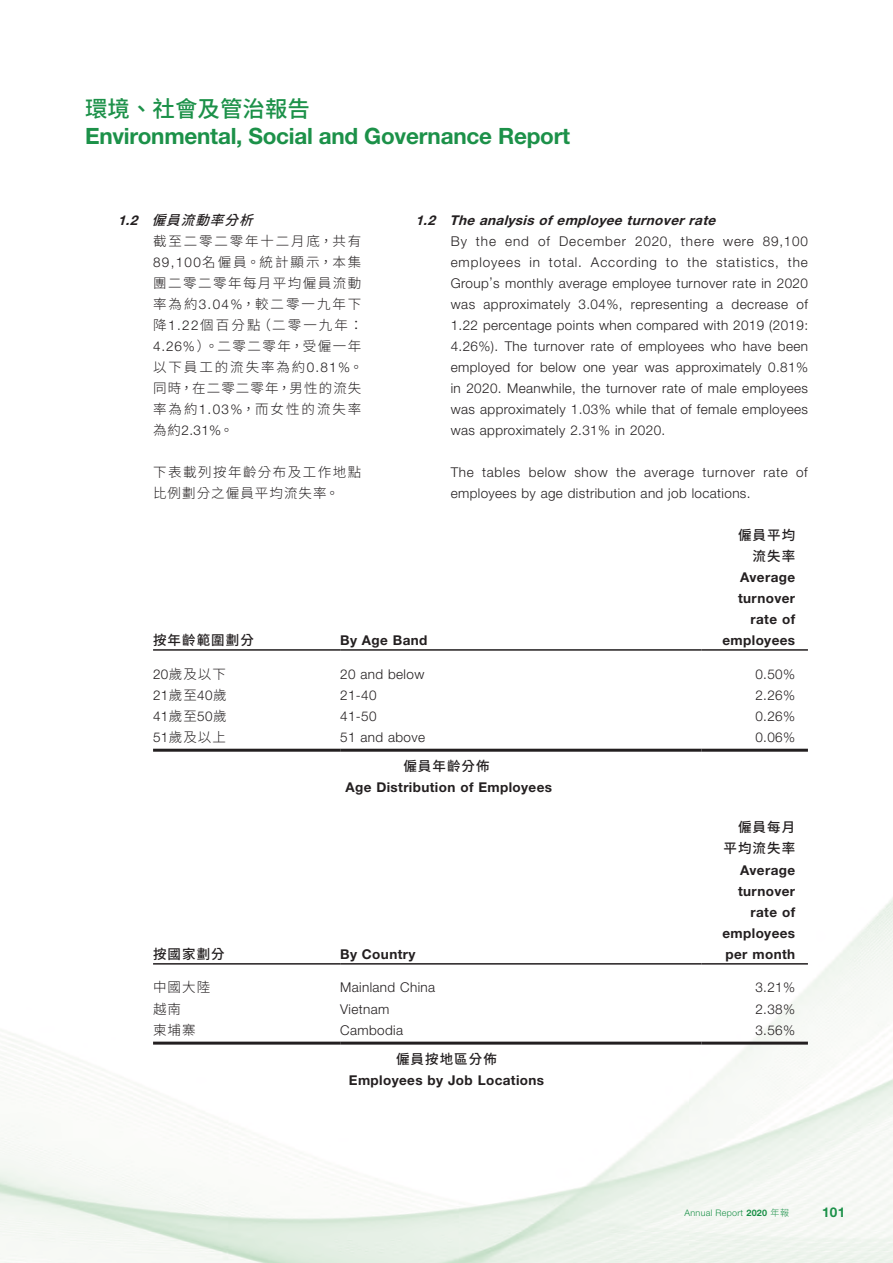
<style>
.page{position:relative;width:893px;height:1263px;background:#fff}
.page>*{position:absolute;margin:0;border:0;box-sizing:border-box;transform-origin:0 0}
.t1{font:700 22.5px "Helvetica Neue LT Std";letter-spacing:-.01em;color:#1c9149}
.t2{font:500 22.5px "Source Han Sans TC";color:#1c9149}
.Body_Text{font:300 13.5px/21px "Helvetica Neue LT Std";letter-spacing:.03em;color:#231f20;text-align:justify}
.C_Body_Text{font:300 13.5px/21px "Source Han Sans TC";letter-spacing:.135em;color:#231f20}
.C_Body_Text-2{font:700 13.5px "Helvetica Neue LT Std";letter-spacing:.03em;color:#231f20}
.C_Body_Text-3{font:300 13.5px "Helvetica Neue LT Std";letter-spacing:.03em;color:#231f20}
.C_Body_Text-4{font:300 13.5px/21px "Source Han Sans TC";letter-spacing:.11em;color:#231f20}
.C_Body_Text-5{font:500 13.5px "Source Han Sans TC";letter-spacing:.08em;color:#231f20}
.Heading_3{font:italic 700 13.5px "Helvetica Neue LT Std";color:#231f20}
.Heading_3-2{font:italic 500 13.5px "Source Han Sans TC";color:#231f20}
.t3{font:700 13.5px "Helvetica Neue LT Std";color:#1c9149}
.t4{font:300 9px "Helvetica Neue LT Std";letter-spacing:.03em;color:#1c9149}
.s1{font-family:"Helvetica Neue LT Std";font-weight:700}
.s2{font-family:"Helvetica Neue LT Std"}
.s3{font-family:"Source Han Sans TC"}
.s4{font-weight:700}
</style>
<div class="page">
<hr style="left:153px;top:649px;width:187px;height:2px;background:#231f20">
<hr style="left:340px;top:649px;width:362px;height:2px;background:#231f20">
<hr style="left:702px;top:649px;width:106px;height:2px;background:#231f20">
<hr style="left:153px;top:749px;width:187px;height:3px;background:#231f20">
<hr style="left:340px;top:749px;width:362px;height:3px;background:#231f20">
<hr style="left:702px;top:749px;width:106px;height:3px;background:#231f20">
<hr style="left:153px;top:963px;width:187px;height:1px;background:#231f20">
<hr style="left:340px;top:963px;width:362px;height:1px;background:#231f20">
<hr style="left:702px;top:963px;width:106px;height:1px;background:#231f20">
<hr style="left:153px;top:1041px;width:187px;height:3px;background:#231f20">
<hr style="left:340px;top:1041px;width:362px;height:3px;background:#231f20">
<hr style="left:702px;top:1041px;width:106px;height:3px;background:#231f20">
<h1 class="t2" style="left:85px;top:96px;width:226px">環境、社會及管治報告</h1>
<h1 class="t1" style="left:85px;top:122px;width:487px">Environmental, Social and Governance Report</h1>
<p class="Heading_3-2" style="left:118px;top:212px;width:147px"><span class="s1">1 . 2</span> 僱員流動率分析</p>
<p class="C_Body_Text" style="left:153px;top:230px;width:212px">截至二零二零年十二月底，共有<br><span class="s2">89,100</span>名僱員。統計顯示，本集團二零二零年每月平均僱員流動率為約<span class="s2">3.04%</span>，較二零一九年下降<span class="s2">1.22</span>個百分點（二零一九年：<br><span class="s2">4.26%</span>）。二零二零年，受僱一年以下員工的流失率為約<span class="s2">0.81%</span>。同時，在二零二零年，男性的流失率為約<span class="s2">1.03%</span>，而女性的流失率為約<span class="s2">2.31%</span>。</p>
<p class="C_Body_Text-4" style="left:153px;top:461px;width:210px">下表載列按年齡分布及工作地點比例劃分之僱員平均流失率。</p>
<p class="Heading_3" style="left:415px;top:211px;width:306px">1.2 The analysis ofemployee turnoverrate</p>
<p class="Body_Text" style="left:451px;top:230px;width:359px">By the end of December 2020, there were 89,100 employees in total. According to the statistics, the Group’s monthly average employee turnover rate in 2020 was approximately 3.04%, representing a decrease of 1.22 percentage points when compared with 2019 (2019:<br>4.26%). The turnover rate of employees who have been employed for below one year was approximately 0.81% in 2020. Meanwhile, the turnover rate of male employees was approximately 1.03% while that of female employees was approximately 2.31% in 2020.</p>
<p class="Body_Text" style="left:451px;top:461px;width:358px">The tables below show the average turnover rate of employees by age distribution and job locations.</p>
<p class="C_Body_Text-5" style="left:738px;top:527px;width:59px">僱員平均</p>
<p class="C_Body_Text-5" style="left:753px;top:548px;width:44px">流失率</p>
<p class="C_Body_Text-5" style="left:153px;top:632px;width:102px">按年齡範圍劃分</p>
<p class="C_Body_Text-2" style="left:340px;top:631px;width:89px">By Age Band</p>
<p class="C_Body_Text-2" style="left:740px;top:568px;width:57px">Average</p>
<p class="C_Body_Text-2" style="left:738px;top:589px;width:59px">turnover</p>
<p class="C_Body_Text-2" style="left:750px;top:610px;width:46px">rate of</p>
<p class="C_Body_Text-2" style="left:722px;top:631px;width:74px">employees</p>
<p class="C_Body_Text-4" style="left:153px;top:663px;width:74px"><span class="s2">20</span>歲及以下</p>
<p class="C_Body_Text-3" style="left:340px;top:665px;width:86px">20 and below</p>
<p class="C_Body_Text-3" style="left:755px;top:665px;width:41px">0.50%</p>
<p class="C_Body_Text-3" style="left:153px;top:686px;width:75px">21<span class="s3">歲至</span>40<span class="s3">歲</span></p>
<p class="C_Body_Text-3" style="left:340px;top:686px;width:38px">21-40</p>
<p class="C_Body_Text-3" style="left:755px;top:686px;width:41px">2.26%</p>
<p class="C_Body_Text-3" style="left:153px;top:707px;width:75px">41<span class="s3">歲至</span>50<span class="s3">歲</span></p>
<p class="C_Body_Text-3" style="left:340px;top:707px;width:38px">41-50</p>
<p class="C_Body_Text-3" style="left:755px;top:707px;width:41px">0.26%</p>
<p class="C_Body_Text-4" style="left:153px;top:726px;width:74px"><span class="s2">51</span>歲及以上</p>
<p class="C_Body_Text-3" style="left:340px;top:728px;width:86px">51 and above</p>
<p class="C_Body_Text-3" style="left:755px;top:728px;width:41px">0.06%</p>
<p class="C_Body_Text-5" style="left:403px;top:758px;width:88px">僱員年齡分佈</p>
<p class="C_Body_Text-2" style="left:345px;top:779px;width:208px">Age Distribution of Employees</p>
<p class="C_Body_Text-5" style="left:738px;top:820px;width:59px">僱員每月</p>
<p class="C_Body_Text-5" style="left:723px;top:841px;width:73px">平均流失率</p>
<p class="C_Body_Text-5" style="left:153px;top:946px;width:73px">按國家劃分</p>
<p class="C_Body_Text-2" style="left:340px;top:945px;width:77px">By Country</p>
<p class="C_Body_Text-2" style="left:740px;top:861px;width:57px">Average</p>
<p class="C_Body_Text-2" style="left:738px;top:882px;width:59px">turnover</p>
<p class="C_Body_Text-2" style="left:750px;top:903px;width:46px">rate of</p>
<p class="C_Body_Text-2" style="left:722px;top:924px;width:74px">employees</p>
<p class="C_Body_Text-2" style="left:725px;top:945px;width:71px">per month</p>
<p class="C_Body_Text-4" style="left:153px;top:977px;width:59px">中國大陸</p>
<p class="C_Body_Text-3" style="left:340px;top:979px;width:97px">Mainland China</p>
<p class="C_Body_Text-3" style="left:755px;top:979px;width:41px">3.21%</p>
<p class="C_Body_Text-4" style="left:153px;top:998px;width:30px">越南</p>
<p class="C_Body_Text-3" style="left:340px;top:1000px;width:51px">Vietnam</p>
<p class="C_Body_Text-3" style="left:755px;top:1000px;width:41px">2.38%</p>
<p class="C_Body_Text-4" style="left:153px;top:1019px;width:44px">柬埔寨</p>
<p class="C_Body_Text-3" style="left:340px;top:1021px;width:64px">Cambodia</p>
<p class="C_Body_Text-3" style="left:755px;top:1021px;width:41px">3.56%</p>
<p class="C_Body_Text-5" style="left:396px;top:1051px;width:102px">僱員按地區分佈</p>
<p class="C_Body_Text-2" style="left:349px;top:1072px;width:197px">Employees by Job Locations</p>
<p class="t4" style="left:685px;top:1207px;width:106px">Annual Report <span class="s4">2020</span> <span class="s3">年報</span></p>
<p class="t3" style="left:822px;top:1203px;width:25px">101</p>
</div>
